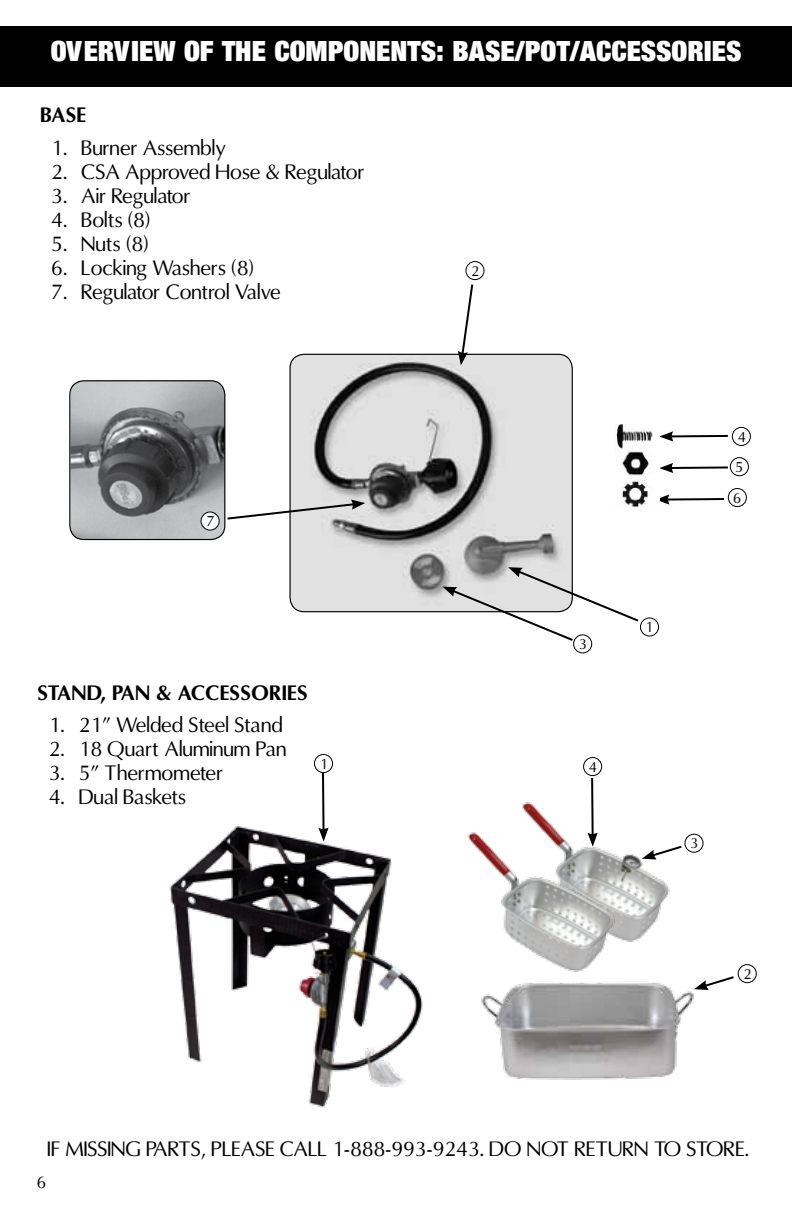
<style>
.page{position:relative;width:792px;height:1224px;background:#fff}
.page>*{position:absolute;margin:0;border:0;box-sizing:border-box;transform-origin:0 0}
.t1{font:30px "Sans Extra Black Condensed DTC";color:#fff}
.t2{font:20px "Omni";color:#000}
.t3{font:700 20px "Omni";color:#000}
.t4{font:16px "Omni";color:#000}
.t5{font:14px "Omni";color:#000}
</style>
<div class="page">
<div style="left:0;top:23px;width:792px;height:64px;background:#000"></div>
<img style="left:290px;top:354px;width:282px;height:258px">
<div style="left:289px;top:354px;width:284px;height:258px;border:1px solid #000;border-radius:14px"></div>
<div style="left:573px;top:634px;width:19px;height:19px;border:1px solid #000;border-radius:50%"></div>
<div style="left:685px;top:834px;width:18px;height:19px;border:1px solid #000;border-radius:50%"></div>
<div style="left:732px;top:427px;width:19px;height:19px;border:1px solid #000;border-radius:50%"></div>
<div style="left:583px;top:757px;width:19px;height:19px;border:1px solid #000;border-radius:50%"></div>
<div style="left:738px;top:964px;width:19px;height:19px;border:1px solid #000;border-radius:50%"></div>
<div style="left:466px;top:261px;width:18px;height:19px;border:1px solid #000;border-radius:50%"></div>
<div style="left:314px;top:754px;width:19px;height:19px;border:1px solid #000;border-radius:50%"></div>
<div style="left:728px;top:488px;width:19px;height:19px;border:1px solid #000;border-radius:50%"></div>
<svg style="left:442px;top:567px;width:199px;height:76px"></svg>
<hr style="left:322px;top:773px;width:3px;height:58px;background:#000">
<hr style="left:591px;top:778px;width:3px;height:58px;background:#000">
<hr style="left:666px;top:498px;width:58px;height:3px;background:#000">
<svg style="left:660px;top:494px;width:10px;height:11px"></svg>
<hr style="left:670px;top:466px;width:58px;height:3px;background:#000">
<svg style="left:660px;top:463px;width:13px;height:10px"></svg>
<hr style="left:670px;top:435px;width:58px;height:2px;background:#000">
<svg style="left:660px;top:431px;width:13px;height:11px"></svg>
<svg style="left:705px;top:976px;width:29px;height:14px"></svg>
<svg style="left:676px;top:845px;width:6px;height:5px"></svg>
<svg style="left:458px;top:284px;width:17px;height:81px"></svg>
<svg style="left:225px;top:500px;width:140px;height:21px"></svg>
<div style="left:640px;top:618px;width:19px;height:18px;border:1px solid #000;border-radius:50%"></div>
<div style="left:730px;top:457px;width:19px;height:19px;border:1px solid #000;border-radius:50%"></div>
<img style="left:481px;top:981px;width:224px;height:99px">
<img style="left:522px;top:794px;width:154px;height:148px">
<img style="left:467px;top:816px;width:152px;height:156px">
<img style="left:615px;top:424px;width:38px;height:83px">
<img style="left:169px;top:794px;width:254px;height:314px">
<img style="left:71px;top:381px;width:154px;height:159px">
<div style="left:69px;top:380px;width:156px;height:160px;border:1px solid #000;border-radius:14px"></div>
<div style="left:201px;top:512px;width:18px;height:18px;background:#fff;border-radius:50%"></div>
<div style="left:201px;top:512px;width:19px;height:18px;border:1px solid #000;border-radius:50%"></div>
<h1 class="t1" style="left:51px;top:33px;width:33px">OVERVIEW</h1>
<h1 class="t1" style="left:184px;top:33px;width:54px">OF THE</h1>
<h1 class="t1" style="left:274px;top:33px;width:33px">COMPONENTS</h1>
<h1 class="t1" style="left:436px;top:33px;width:176px">: BASE/POT/ACCESSORIES</h1>
<p class="t3" style="left:40px;top:102px;width:48px">BASE</p>
<p class="t2" style="left:51px;top:135px;width:176px">1. Burner Assembly</p>
<p class="t2" style="left:51px;top:159px;width:315px">2. CSA Approved Hose &amp; Regulator</p>
<p class="t2" style="left:51px;top:183px;width:141px">3. Air Regulator</p>
<p class="t2" style="left:51px;top:207px;width:101px">4. Bolts (8)</p>
<p class="t2" style="left:51px;top:231px;width:99px">5. Nuts (8)</p>
<p class="t2" style="left:51px;top:255px;width:204px">6. Locking Washers (8)</p>
<p class="t2" style="left:51px;top:279px;width:231px">7. Regulator Control Valve</p>
<p class="t5" style="left:206px;top:512px;width:10px">7</p>
<p class="t3" style="left:37px;top:680px;width:272px">STAND, PAN &amp; ACCESSORIES</p>
<p class="t2" style="left:49px;top:713px;width:235px">1. 21” Welded Steel Stand</p>
<p class="t2" style="left:49px;top:737px;width:239px">2. 18 Quart Aluminum Pan</p>
<p class="t2" style="left:49px;top:761px;width:176px">3. 5” Thermometer</p>
<p class="t2" style="left:49px;top:785px;width:139px">4. Dual Baskets</p>
<p class="t5" style="left:320px;top:755px;width:10px">1</p>
<p class="t5" style="left:471px;top:262px;width:10px">2</p>
<p class="t5" style="left:579px;top:635px;width:10px">3</p>
<p class="t5" style="left:589px;top:758px;width:10px">4</p>
<p class="t5" style="left:645px;top:618px;width:10px">1</p>
<p class="t5" style="left:738px;top:428px;width:10px">4</p>
<p class="t5" style="left:735px;top:458px;width:10px">5</p>
<p class="t5" style="left:733px;top:489px;width:10px">6</p>
<p class="t5" style="left:690px;top:834px;width:10px">3</p>
<p class="t5" style="left:744px;top:965px;width:10px">2</p>
<p class="t2" style="left:47px;top:1136px;width:703px">IF MISSING PARTS, PLEASE CALL 1-888-993-9243. DO NOT RETURN TO STORE.</p>
<p class="t4" style="left:37px;top:1172px;width:11px">6</p>
</div>
